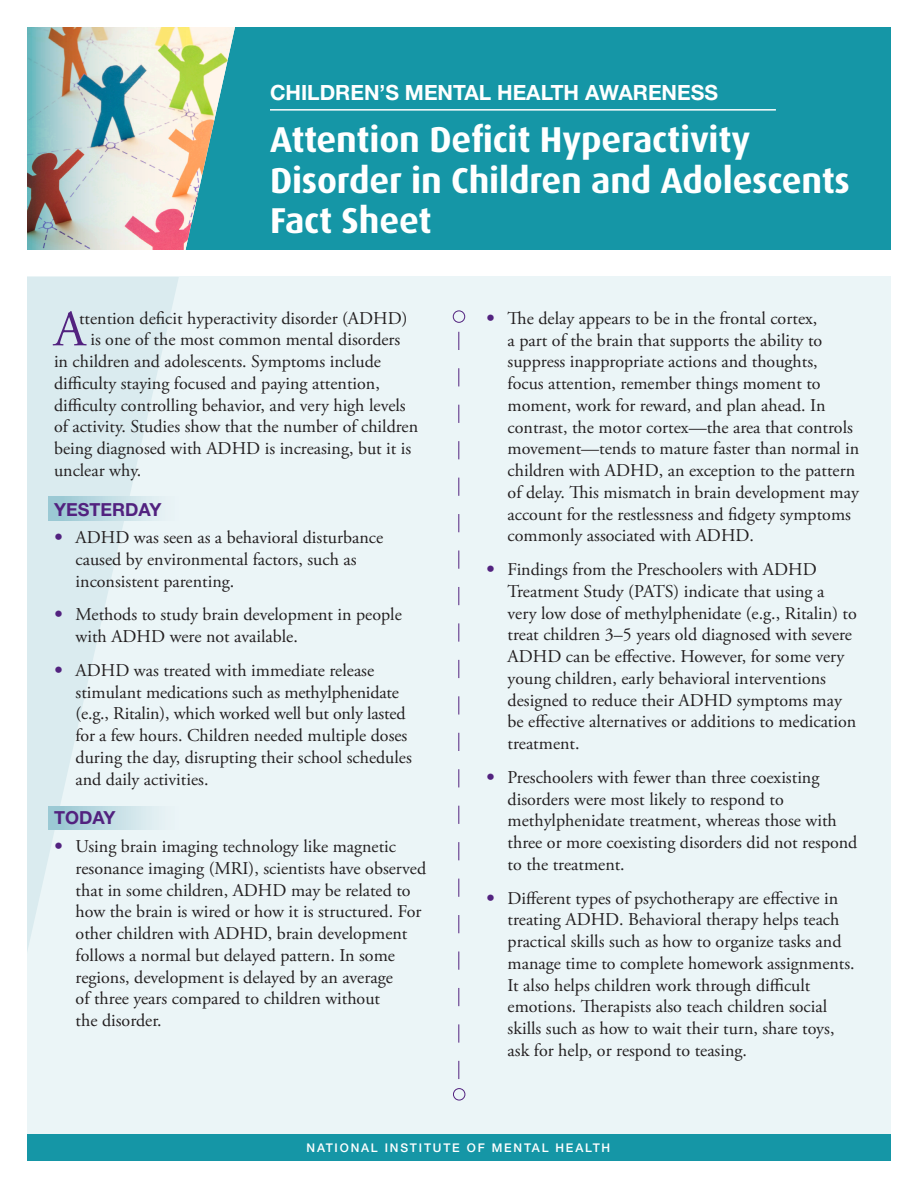
<style>
.page{position:relative;width:918px;height:1188px;background:#fff}
.page>*{position:absolute;margin:0;border:0;box-sizing:border-box;transform-origin:0 0}
.t1{font:50.85px "Adobe Garamond Pro";color:#52227f}
.t2{font:700 36px/40.5px "Dax";letter-spacing:-.005em;color:#fff}
.t3{font:700 21px "Helvetica Neue";color:#fff}
.t4{font:18px/21.8px "Adobe Garamond Pro";color:#231f20}
.t5{font:700 18px "Helvetica Neue";color:#52227f}
.t6{font:300 condensed 18px "Frutiger";color:#52227f}
.t7{font:500 12px "Helvetica Neue";color:#fff}
</style>
<div class="page">
<div style="left:27px;top:27px;width:864px;height:223px;background:#1596a6"></div>
<hr style="left:270px;top:109px;width:506px;height:2px;background:#fff">
<div style="left:27px;top:277px;width:864px;height:884px;background:#ebf5f7"></div>
<svg style="left:459px;top:332px;width:1px;height:747px"></svg>
<svg style="left:27px;top:277px;width:152px;height:674px;fill:#daebef"></svg>
<img style="left:27px;top:27px;width:208px;height:223px">
<div style="left:453px;top:311px;width:12px;height:12px;border:1px solid #52227f;border-radius:50%"></div>
<div style="left:453px;top:1088px;width:12px;height:12px;border:1px solid #52227f;border-radius:50%"></div>
<div style="left:27px;top:1134px;width:864px;height:27px;background:#1596a6"></div>
<div style="left:49px;top:496px;width:158px;height:24px;background:linear-gradient(to right,#9bc8d3,#fafdfd)"></div>
<div style="left:49px;top:806px;width:158px;height:24px;background:linear-gradient(to right,#9bc8d3,#fafdfd)"></div>
<h1 class="t3" style="left:270px;top:79px;width:450px">CHILDREN’S MENTAL HEALTH AWARENESS</h1>
<h1 class="t2" style="left:270px;top:120px;width:581px">Attention Deficit Hyperactivity<br>Disorder in Children and Adolescents<br>Fact Sheet</h1>
<p class="t4" style="left:79px;top:308px;width:330px">ttention deficit hyperactivity disorder (ADHD)</p>
<p class="t4" style="left:90px;top:329px;width:312px">is one of the most common mental disorders</p>
<p class="t4" style="left:54px;top:351px;width:328px">in children and adolescents. Symptoms include</p>
<p class="t4" style="left:54px;top:373px;width:327px">difficulty staying focused and paying attention,</p>
<p class="t4" style="left:54px;top:395px;width:353px">difficulty controlling behavior, and very high levels</p>
<p class="t4" style="left:54px;top:416px;width:366px">of activity. Studies show that the number of children</p>
<p class="t4" style="left:54px;top:438px;width:359px">being diagnosed with ADHD is increasing, but it is</p>
<p class="t4" style="left:54px;top:460px;width:89px">unclear why.</p>
<h2 class="t5" style="left:54px;top:498px;width:109px">YESTERDAY</h2>
<p class="t4" style="left:76px;top:527px;width:309px">ADHD was seen as a behavioral disturbance caused by environmental factors, such as inconsistent parenting.</p>
<p class="t4" style="left:76px;top:605px;width:328px">Methods to study brain development in people with ADHD were not available.</p>
<p class="t4" style="left:76px;top:660px;width:338px">ADHD was treated with immediate release stimulant medications such as methylphenidate (e.g., Ritalin), which worked well but only lasted for a few hours. Children needed multiple doses during the day, disrupting their school schedules and daily activities.</p>
<h2 class="t5" style="left:54px;top:807px;width:63px">TODAY</h2>
<p class="t4" style="left:76px;top:836px;width:352px">Using brain imaging technology like magnetic resonance imaging (MRI), scientists have observed that in some children, ADHD may be related to how the brain is wired or how it is structured. For other children with ADHD, brain development follows a normal but delayed pattern. In some regions, development is delayed by an average<br>of three years compared to children without<br>the disorder.</p>
<p class="t1" style="left:54px;top:299px;width:36px">A</p>
<p class="t6" style="left:54px;top:527px;width:10px">•</p>
<p class="t6" style="left:54px;top:604px;width:10px">•</p>
<p class="t6" style="left:54px;top:660px;width:10px">•</p>
<p class="t6" style="left:54px;top:836px;width:10px">•</p>
<p class="t6" style="left:486px;top:308px;width:10px">•</p>
<p class="t6" style="left:486px;top:559px;width:10px">•</p>
<p class="t6" style="left:486px;top:766px;width:10px">•</p>
<p class="t6" style="left:486px;top:887px;width:10px">•</p>
<p class="t4" style="left:508px;top:308px;width:353px">The delay appears to be in the frontal cortex,<br>a part of the brain that supports the ability to suppress inappropriate actions and thoughts,<br>focus attention, remember things moment to moment, work for reward, and plan ahead. In contrast, the motor cortex—the area that controls movement—tends to mature faster than normal in children with ADHD, an exception to the pattern of delay. This mismatch in brain development may account for the restlessness and fidgety symptoms commonly associated with ADHD.</p>
<p class="t4" style="left:508px;top:559px;width:351px">Findings from the Preschoolers with ADHD Treatment Study (PATS) indicate that using a very low dose of methylphenidate (e.g., Ritalin) to treat children 3–5 years old diagnosed with severe ADHD can be effective. However, for some very young children, early behavioral interventions designed to reduce their ADHD symptoms may be effective alternatives or additions to medication treatment.</p>
<p class="t4" style="left:508px;top:767px;width:351px">Preschoolers with fewer than three coexisting disorders were most likely to respond to methylphenidate treatment, whereas those with three or more coexisting disorders did not respond to the treatment.</p>
<p class="t4" style="left:508px;top:888px;width:349px">Different types of psychotherapy are effective in treating ADHD. Behavioral therapy helps teach practical skills such as how to organize tasks and manage time to complete homework assignments.<br>It also helps children work through difficult emotions. Therapists also teach children social skills such as how to wait their turn, share toys, ask for help, or respond to teasing.</p>
<p class="t7" style="left:307px;top:1141px;width:305px">N AT I O N A L I N S T I T U T E O F M E N TA L H E A LT H</p>
</div>
